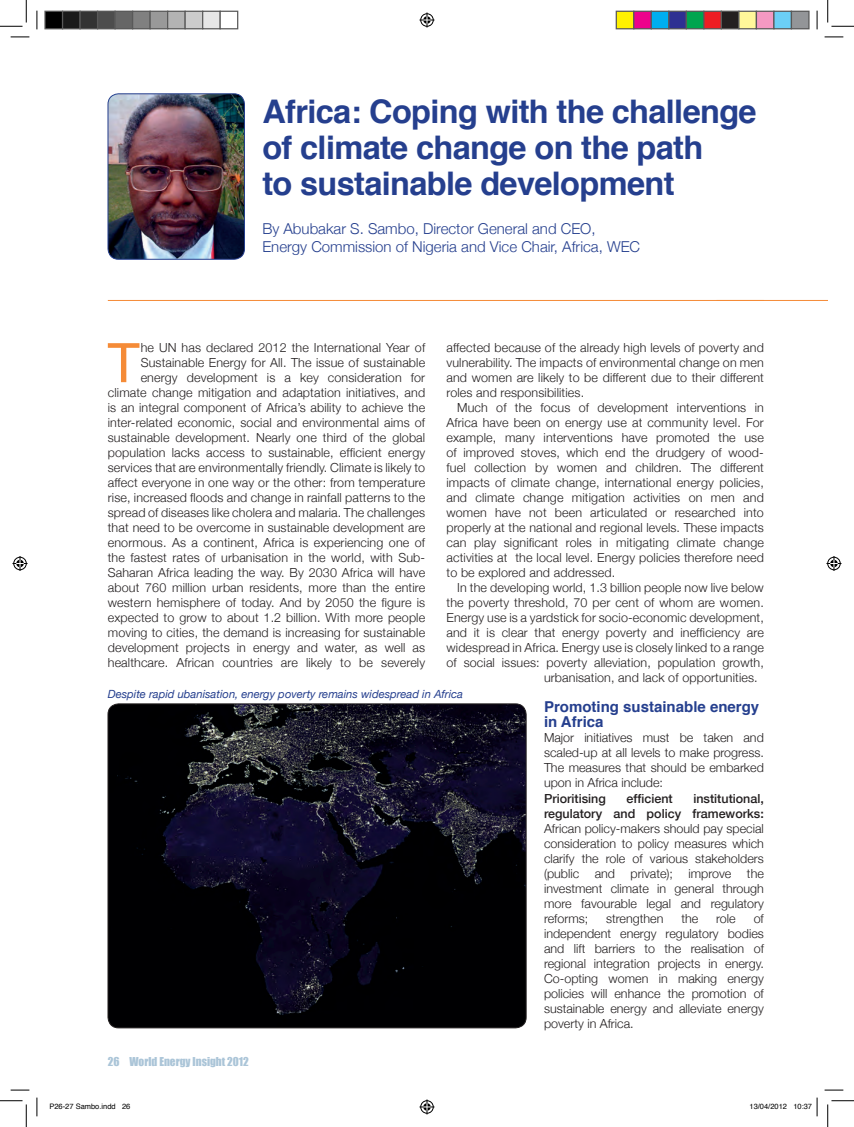
<style>
.page{position:relative;width:854px;height:1127px;background:#fff}
.page>*{position:absolute;margin:0;border:0;box-sizing:border-box;transform-origin:0 0}
.t1{font:54.38px "Helvetica";color:#f58b37}
.t2{font:700 32.5px/36.2px "Helvetica";letter-spacing:-.02em;color:#253f8e}
.t3{font:300 15px/18.8px "Helvetica Neue";color:#253f8e}
.t4{font:700 15px/15px "Helvetica";color:#253f8e}
.t5{font:300 12.5px/15px "Helvetica Neue";letter-spacing:.01em;color:#231f20;text-align:justify}
.t6{font:500 12.5px/15px "Helvetica Neue";color:#231f20;text-align:right}
.t7{font:italic 11.25px "Helvetica Neue";color:#253f8e}
.t8{font:11.25px "Impact";color:#abc5d8}
.t9{font:7.5px "Helvetica";color:#000}
</style>
<div class="page">
<hr style="left:108px;top:300px;width:655px;height:1px;background:#f58b37">
<hr style="left:716px;top:300px;width:111px;height:1px;background:#f58b37">
<img style="left:108px;top:94px;width:136px;height:165px">
<div style="left:108px;top:94px;width:136px;height:165px;border:1px solid #253f8e;border-radius:11px"></div>
<img style="left:108px;top:704px;width:418px;height:323px">
<div style="left:108px;top:703px;width:418px;height:324px;border:1px solid #231f20;border-radius:11px"></div>
<svg style="left:11px;top:36px;width:18px;height:2px"></svg>
<svg style="left:824px;top:36px;width:19px;height:2px"></svg>
<svg style="left:11px;top:1089px;width:18px;height:1px"></svg>
<svg style="left:824px;top:1089px;width:19px;height:1px"></svg>
<svg style="left:36px;top:11px;width:2px;height:18px"></svg>
<svg style="left:36px;top:1097px;width:2px;height:18px"></svg>
<svg style="left:816px;top:11px;width:1px;height:18px"></svg>
<svg style="left:0;top:0;width:27px;height:27px"></svg>
<svg style="left:0;top:1100px;width:27px;height:26px"></svg>
<svg style="left:827px;top:0;width:26px;height:27px"></svg>
<svg style="left:827px;top:1100px;width:26px;height:26px"></svg>
<svg style="left:419px;top:13px;width:15px;height:15px"></svg>
<svg style="left:419px;top:1099px;width:15px;height:15px"></svg>
<svg style="left:13px;top:556px;width:15px;height:15px"></svg>
<svg style="left:826px;top:556px;width:15px;height:15px"></svg>
<div style="left:45px;top:11px;width:18px;height:18px;background:#000"></div>
<div style="left:44px;top:11px;width:19px;height:18px;border:1px solid #595959"></div>
<div style="left:63px;top:11px;width:17px;height:18px;background:#1a1a1a"></div>
<div style="left:62px;top:11px;width:19px;height:18px;border:1px solid #595959"></div>
<div style="left:80px;top:11px;width:18px;height:18px;background:#333"></div>
<div style="left:79px;top:11px;width:19px;height:18px;border:1px solid #595959"></div>
<div style="left:98px;top:11px;width:17px;height:18px;background:#4d4d4d"></div>
<div style="left:97px;top:11px;width:19px;height:18px;border:1px solid #595959"></div>
<div style="left:115px;top:11px;width:18px;height:18px;background:#666"></div>
<div style="left:114px;top:11px;width:19px;height:18px;border:1px solid #595959"></div>
<div style="left:133px;top:11px;width:17px;height:18px;background:#808080"></div>
<div style="left:132px;top:11px;width:19px;height:18px;border:1px solid #595959"></div>
<div style="left:150px;top:11px;width:18px;height:18px;background:#999"></div>
<div style="left:149px;top:11px;width:19px;height:18px;border:1px solid #595959"></div>
<div style="left:168px;top:11px;width:17px;height:18px;background:#b3b3b3"></div>
<div style="left:167px;top:11px;width:19px;height:18px;border:1px solid #595959"></div>
<div style="left:185px;top:11px;width:18px;height:18px;background:#ccc"></div>
<div style="left:184px;top:11px;width:19px;height:18px;border:1px solid #595959"></div>
<div style="left:203px;top:11px;width:17px;height:18px;background:#e6e6e6"></div>
<div style="left:202px;top:11px;width:19px;height:18px;border:1px solid #595959"></div>
<div style="left:219px;top:11px;width:19px;height:18px;border:1px solid #595959"></div>
<div style="left:616px;top:11px;width:17px;height:18px;background:#fff101"></div>
<div style="left:615px;top:11px;width:19px;height:18px;border:1px solid #595959"></div>
<div style="left:633px;top:11px;width:18px;height:18px;background:#ed028c"></div>
<div style="left:633px;top:11px;width:18px;height:18px;border:1px solid #595959"></div>
<div style="left:651px;top:11px;width:17px;height:18px;background:#00aeef"></div>
<div style="left:650px;top:11px;width:19px;height:18px;border:1px solid #595959"></div>
<div style="left:668px;top:11px;width:18px;height:18px;background:#2e3092"></div>
<div style="left:668px;top:11px;width:18px;height:18px;border:1px solid #595959"></div>
<div style="left:686px;top:11px;width:17px;height:18px;background:#00a54f"></div>
<div style="left:685px;top:11px;width:19px;height:18px;border:1px solid #595959"></div>
<div style="left:703px;top:11px;width:18px;height:18px;background:#ee1d23"></div>
<div style="left:703px;top:11px;width:18px;height:18px;border:1px solid #595959"></div>
<div style="left:721px;top:11px;width:17px;height:18px;background:#231f20"></div>
<div style="left:720px;top:11px;width:19px;height:18px;border:1px solid #595959"></div>
<div style="left:738px;top:11px;width:18px;height:18px;background:#fff79a"></div>
<div style="left:738px;top:11px;width:18px;height:18px;border:1px solid #595959"></div>
<div style="left:756px;top:11px;width:17px;height:18px;background:#f499c2"></div>
<div style="left:755px;top:11px;width:19px;height:18px;border:1px solid #595959"></div>
<div style="left:773px;top:11px;width:18px;height:18px;background:#6bcff6"></div>
<div style="left:773px;top:11px;width:18px;height:18px;border:1px solid #595959"></div>
<div style="left:791px;top:11px;width:17px;height:18px;background:#939598"></div>
<div style="left:790px;top:11px;width:19px;height:18px;border:1px solid #595959"></div>
<svg style="left:816px;top:1097px;width:1px;height:18px"></svg>
<h2 class="t2" style="left:262px;top:94px;width:495px">Africa: Coping with the challenge of climate change on the path<br>to sustainable development</h2>
<p class="t3" style="left:262px;top:218px;width:379px">By Abubakar S. Sambo, Director General and CEO,<br>Energy Commission of Nigeria and Vice Chair, Africa, WEC</p>
<h1 class="t1" style="left:107px;top:321px;width:35px">T</h1>
<p class="t5" style="left:108px;top:340px;width:319px;text-align:right">he UN has declared 2012 the International Year of Sustainable Energy for All. The issue of sustainable energy development is a key consideration for climate change mitigation and adaptation initiatives, and is an integral component of Africa’s ability to achieve the inter-related economic, social and environmental aims of sustainable development. Nearly one third of the global population lacks access to sustainable, efficient energy services that are environmentally friendly. Climate is likely to affect everyone in one way or the other: from temperature rise, increased floods and change in rainfall patterns to the spread of diseases like cholera and malaria. The challenges that need to be overcome in sustainable development are enormous. As a continent, Africa is experiencing one of the fastest rates of urbanisation in the world, with Sub-Saharan Africa leading the way. By 2030 Africa will have about 760 million urban residents, more than the entire western hemisphere of today. And by 2050 the figure is expected to grow to about 1.2 billion. With more people moving to cities, the demand is increasing for sustainable development projects in energy and water, as well as healthcare. African countries are likely to be severely</p>
<p class="t5" style="left:446px;top:340px;width:319px">affected because of the already high levels of poverty and vulnerability. The impacts of environmental change on men and women are likely to be different due to their different roles and responsibilities.</p>
<p class="t5" style="left:446px;top:400px;width:319px;text-indent:11px">Much of the focus of development interventions in Africa have been on energy use at community level. For example, many interventions have promoted the use of improved stoves, which end the drudgery of wood&shy;fuel collection by women and children. The different impacts of climate change, international energy policies, and climate change mitigation activities on men and women have not been articulated or researched into properly at the national and regional levels. These impacts can play significant roles in mitigating climate change activities at the local level. Energy policies therefore need to be explored and addressed.</p>
<p class="t5" style="left:457px;top:580px;width:308px">In the developing world, 1.3 billion people now live below</p>
<p class="t5" style="left:446px;top:595px;width:319px">the poverty threshold, 70 per cent of whom are women.</p>
<p class="t5" style="left:446px;top:610px;width:319px">Energy use is a yardstick for socio-economic development,</p>
<p class="t5" style="left:446px;top:625px;width:319px">and it is clear that energy poverty and inefficiency are</p>
<p class="t5" style="left:446px;top:640px;width:319px">widespread in Africa. Energy use is closely linked to a range</p>
<p class="t5" style="left:446px;top:655px;width:319px">of social issues: poverty alleviation, population growth,</p>
<p class="t5" style="left:544px;top:670px;width:215px">urbanisation, and lack of opportunities.</p>
<p class="t4" style="left:544px;top:699px;width:217px">Promoting sustainable energy in Africa</p>
<p class="t5" style="left:544px;top:730px;width:221px">Major initiatives must be taken and scaled-up at all levels to make progress.<br>The measures that should be embarked upon in Africa include:</p>
<p class="t6" style="left:544px;top:790px;width:63px">Prioritising</p>
<p class="t6" style="left:626px;top:790px;width:48px">efficient</p>
<p class="t7" style="left:108px;top:687px;width:356px">Despite rapid ubanisation, energy poverty remains widespread in Africa</p>
<p class="t6" style="left:544px;top:790px;width:221px">institutional,<br>regulatory and policy frameworks:</p>
<p class="t5" style="left:544px;top:820px;width:221px">African policy-makers should pay special consideration to policy measures which clarify the role of various stakeholders (public and private); improve the investment climate in general through more favourable legal and regulatory reforms;</p>
<p class="t5" style="left:544px;top:910px;width:221px;text-indent:209px">of independent energy regulatory bodies and lift barriers to the realisation of regional integration projects in energy.<br>Co-opting women in making energy policies will enhance the promotion of sustainable energy and alleviate energy poverty in Africa.</p>
<p class="t5" style="left:606px;top:910px;width:59px">strengthen</p>
<p class="t5" style="left:681px;top:910px;width:18px">the</p>
<p class="t5" style="left:716px;top:910px;width:21px">role</p>
<p class="t8" style="left:108px;top:1052px;width:142px">26 World Energy Insight 2012</p>
<p class="t9" style="left:49px;top:1100px;width:82px">P26-27 Sambo.indd 26</p>
<p class="t9" style="left:749px;top:1100px;width:64px">13/04/2012 10:37</p>
</div>
